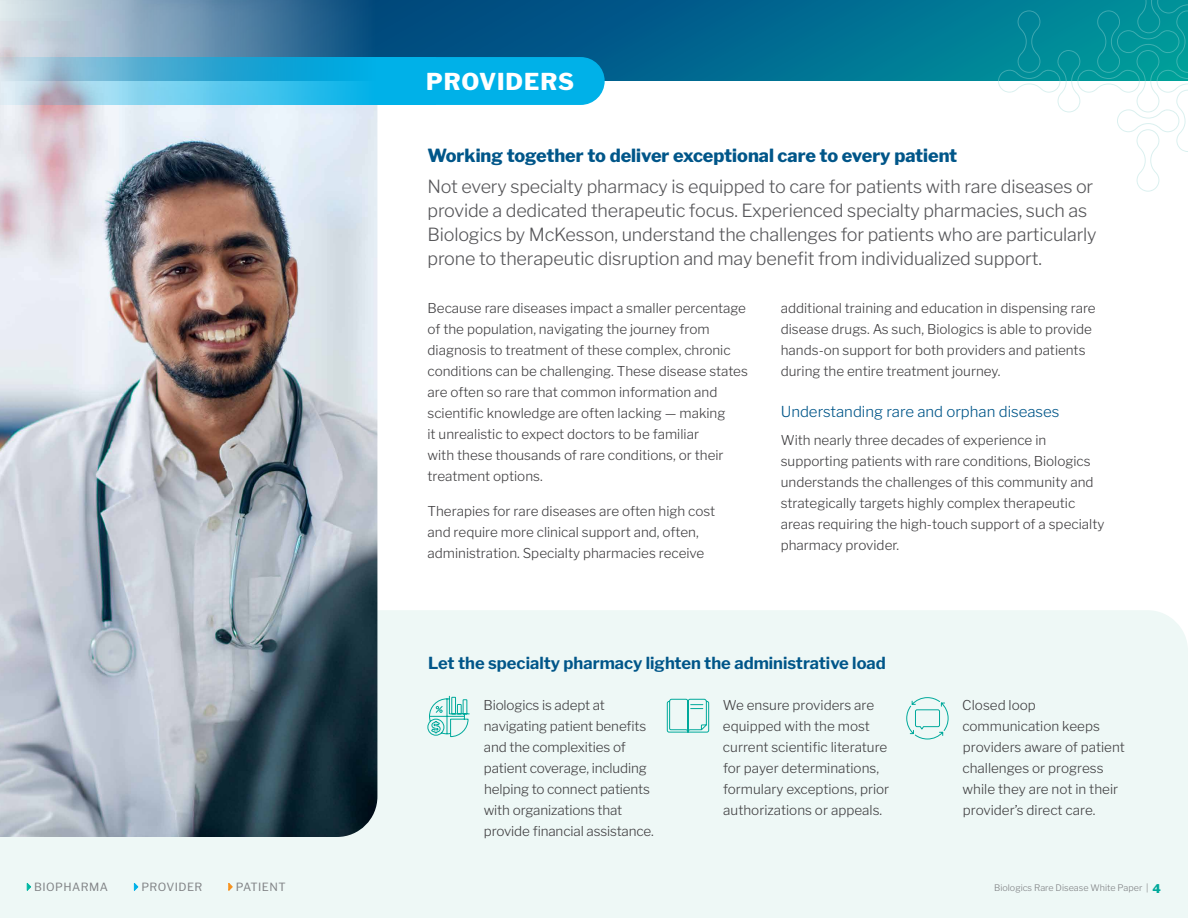
<style>
.page{position:relative;width:1188px;height:918px;background:#fff}
.page>*{position:absolute;margin:0;border:0;box-sizing:border-box;transform-origin:0 0}
.t1{font:800 23.1px "Libre Franklin";letter-spacing:.04em;color:#fff}
.t2{font:300 18px/24px "Libre Franklin";letter-spacing:-.01em;color:#565659}
.t3{font:800 18px "Libre Franklin";color:#005689}
.t4{font:700 16.5px "Libre Franklin";color:#005689}
.t5{font:300 15px "Libre Franklin";color:#005689}
.t6{font:300 13.5px/21px "Libre Franklin";color:#414042}
.t7{font:11.25px "Libre Franklin";letter-spacing:.04em;color:#808285}
.t8{font:300 9px "Libre Franklin";color:#808285}
.s1{font-weight:800;font-size:12px;color:#00a99b}
</style>
<div class="page">
<div style="left:0;top:610px;width:1188px;height:308px;background:#eef8f6"></div>
<img style="left:0;top:105px;width:377px;height:732px">
<svg style="left:0;top:0;width:998px;height:81px;background:#247599"></svg>
<svg style="left:0;top:57px;width:428px;height:48px;background:#52bae0"></svg>
<div style="left:409px;top:57px;width:196px;height:48px;background:#00b1e8;border-radius:24px"></div>
<svg style="left:427px;top:696px;width:43px;height:41px;background:#b2e4de"></svg>
<svg style="left:667px;top:699px;width:42px;height:34px"></svg>
<svg style="left:906px;top:697px;width:43px;height:43px;background:#d0eeea"></svg>
<svg style="left:998px;top:0;width:190px;height:192px"></svg>
<svg style="left:27px;top:882px;width:4px;height:9px"></svg>
<svg style="left:134px;top:882px;width:5px;height:9px"></svg>
<svg style="left:228px;top:882px;width:5px;height:9px"></svg>
<h1 class="t1" style="left:426px;top:63px;width:150px">PROVIDERS</h1>
<h2 class="t3" style="left:428px;top:142px;width:531px">Working together to deliver exceptional care to every patient</h2>
<p class="t2" style="left:428px;top:173px;width:671px">Not every specialty pharmacy is equipped to care for patients with rare diseases or provide a dedicated therapeutic focus. Experienced specialty pharmacies, such as Biologics by McKesson, understand the challenges for patients who are particularly prone to therapeutic disruption and may benefit from individualized support.</p>
<p class="t6" style="left:428px;top:296px;width:322px">Because rare diseases impact a smaller percentage of the population, navigating the journey from diagnosis to treatment of these complex, chronic conditions can be challenging. These disease states are often so rare that common information and scientific knowledge are often lacking — making<br>it unrealistic to expect doctors to be familiar<br>with these thousands of rare conditions, or their treatment options.</p>
<p class="t6" style="left:428px;top:499px;width:289px">Therapies for rare diseases are often high cost and require more clinical support and, often, administration. Specialty pharmacies receive</p>
<p class="t6" style="left:781px;top:297px;width:317px">additional training and education in dispensing rare disease drugs. As such, Biologics is able to provide hands-on support for both providers and patients during the entire treatment journey.</p>
<p class="t5" style="left:781px;top:400px;width:280px">Understanding rare and orphan diseases</p>
<p class="t6" style="left:781px;top:428px;width:325px">With nearly three decades of experience in supporting patients with rare conditions, Biologics understands the challenges of this community and strategically targets highly complex therapeutic areas requiring the high-touch support of a specialty pharmacy provider.</p>
<p class="t4" style="left:428px;top:650px;width:459px">Let the specialty pharmacy lighten the administrative load</p>
<p class="t6" style="left:483px;top:693px;width:172px">Biologics is adept at navigating patient benefits and the complexities of patient coverage, including helping to connect patients with organizations that provide financial assistance.</p>
<p class="t6" style="left:723px;top:693px;width:168px">We ensure providers are equipped with the most current scientific literature for payer determinations, formulary exceptions, prior authorizations or appeals.</p>
<p class="t6" style="left:962px;top:693px;width:164px">Closed loop communication keeps providers aware of patient challenges or progress while they are not in their provider’s direct care.</p>
<p class="t7" style="left:34px;top:878px;width:75px">BIOPHARMA</p>
<p class="t7" style="left:141px;top:878px;width:62px">PROVIDER</p>
<p class="t7" style="left:236px;top:878px;width:51px">PATIENT</p>
<p class="t8" style="left:994px;top:881px;width:168px">Biologics Rare Disease White Paper | <span class="s1">4</span></p>
</div>
